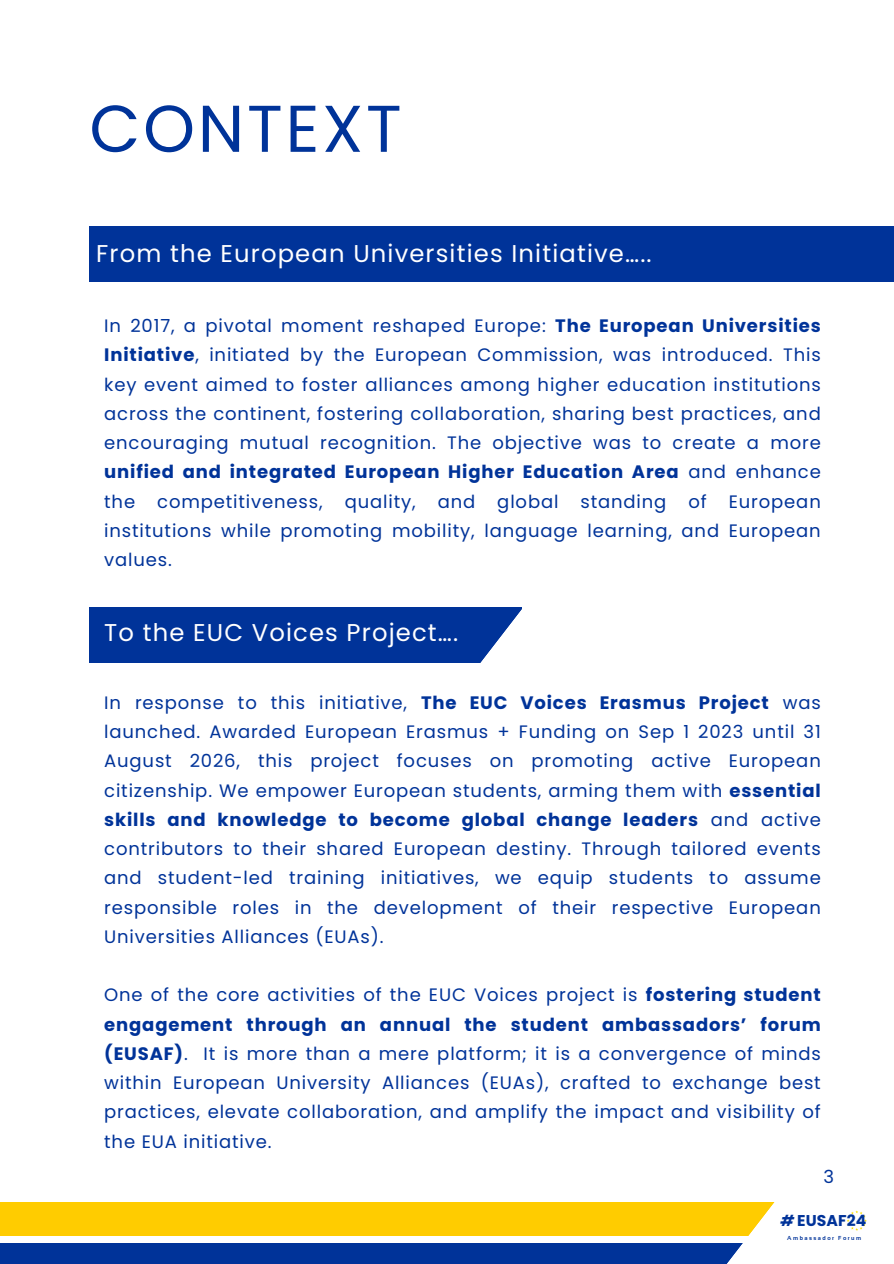
<style>
.page{position:relative;width:894px;height:1264px;background:#fff}
.page>*{position:absolute;margin:0;border:0;box-sizing:border-box;transform-origin:0 0}
.t1{font:66px "Poppins";letter-spacing:.04em;color:#039}
.t2{font:24.3px "Poppins";letter-spacing:.045em;color:#fff}
.t3{font:18px/29.2px "Poppins";letter-spacing:.045em;color:#039;text-align:justify}
.t4{font:700 15.6px "Poppins";letter-spacing:.005em;color:#039}
.t5{font:700 5.85px "Sansation";letter-spacing:.25em;color:#039}
.s1{font-weight:700}
.s2{font-style:italic;font-size:15.15px}
</style>
<div class="page">
<div style="left:0;top:1201px;width:893px;height:34px;background:#fc0"></div>
<div style="left:0;top:1242px;width:893px;height:21px;background:#039"></div>
<div style="left:89px;top:226px;width:804px;height:56px;background:#039"></div>
<div style="left:89px;top:607px;width:432px;height:56px;background:#039"></div>
<svg style="left:480px;top:607px;width:42px;height:56px"></svg>
<svg style="left:724px;top:1201px;width:169px;height:62px"></svg>
<h1 class="t1" style="left:89px;top:82px;width:314px">CONTEXT</h1>
<h2 class="t2" style="left:96px;top:236px;width:557px">From the European Universities Initiative…..</h2>
<p class="t3" style="left:104px;top:311px;width:718px">In 2017, a pivotal moment reshaped Europe: <span class="s1">The European Universities Initiative</span>, initiated by the European Commission, was introduced. This key event aimed to foster alliances among higher education institutions across the continent, fostering collaboration, sharing best practices, and encouraging mutual recognition. The objective was to create a more <span class="s1">unified and integrated European Higher Education Area</span> and enhance the competitiveness, quality, and global standing of European institutions while promoting mobility, language learning, and European values.</p>
<h2 class="t2" style="left:104px;top:615px;width:355px">To the EUC Voices Project….</h2>
<p class="t3" style="left:104px;top:688px;width:718px">In response to this initiative, <span class="s1">The EUC Voices Erasmus Project</span> was launched. Awarded European Erasmus + Funding on Sep 1 2023 until 31<br>August 2026, this project focuses on promoting active European citizenship. We empower European students, arming them with <span class="s1">essential skills and knowledge to become global change leaders</span> and active contributors to their shared European destiny. Through tailored events and student-led training initiatives, we equip students to assume responsible roles in the development of their respective European Universities Alliances (EUAs).</p>
<p class="t3" style="left:104px;top:980px;width:718px">One of the core activities of the EUC Voices project is <span class="s1">fostering student engagement through an annual the student ambassadors’ forum (EUSAF)</span>. It is more than a mere platform; it is a convergence of minds within European University Alliances (EUAs), crafted to exchange best practices, elevate collaboration, and amplify the impact and visibility of the EUA initiative.</p>
<p class="t3" style="left:823px;top:1162px;width:12px">3</p>
<p class="t4" style="left:780px;top:1209px;width:87px"><span class="s2">#</span> EUSAF24</p>
<p class="t5" style="left:787px;top:1234px;width:75px">Ambassador Forum</p>
</div>
